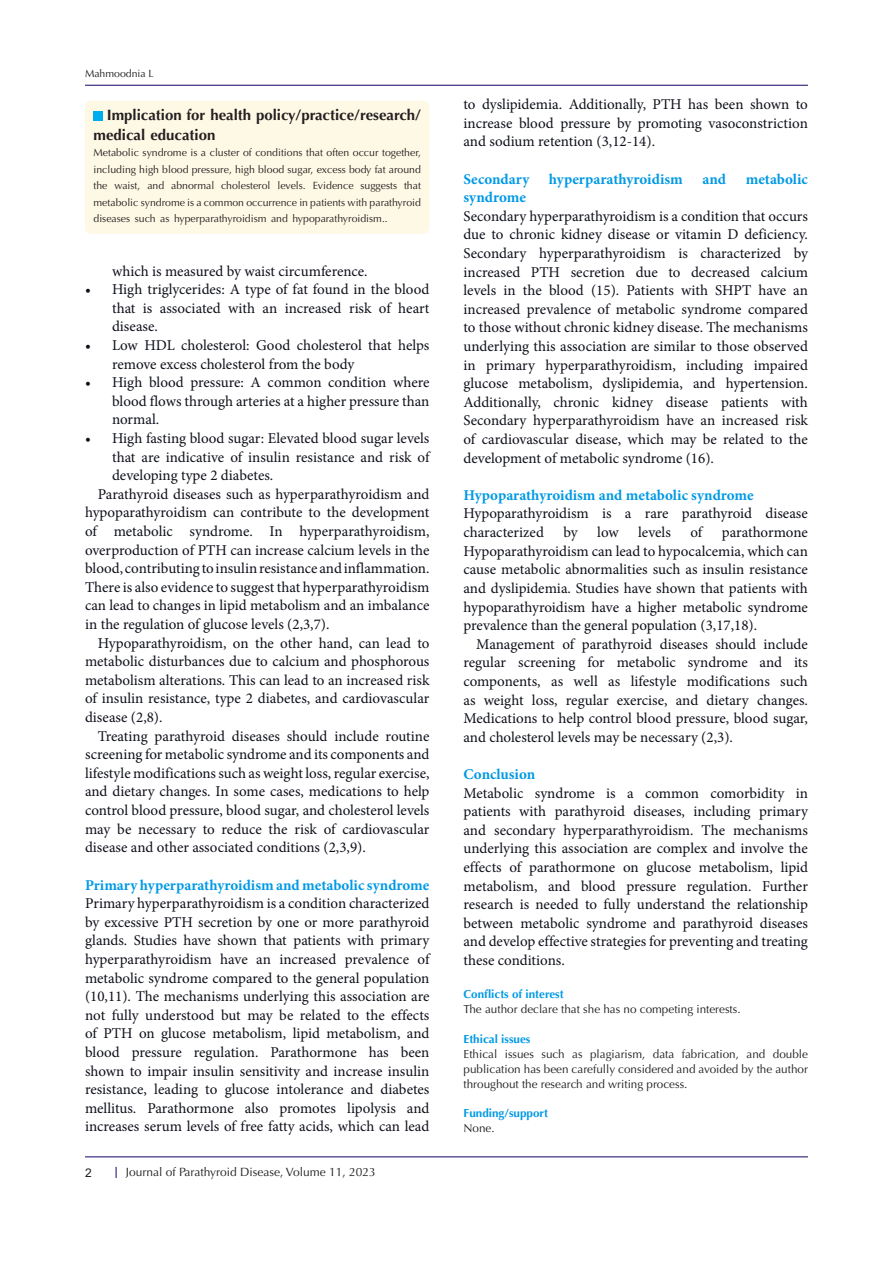
<style>
.page{position:relative;width:893px;height:1263px;background:#fff}
.page>*{position:absolute;margin:0;border:0;box-sizing:border-box;transform-origin:0 0}
.Normal__Web{font:15px/18.6px "Minion Pro";color:#0e101a;text-align:justify}
.Normal__Web-2{font:700 15px "Minion Pro";color:#0099e5}
.t1{font:700 15px/19.5px "Optima LT Std";color:#231f20}
.t2{font:12px "Optima LT Std";color:#231f20}
.t3{font:12px "Arial";color:#231f20}
.t4{font:11.7px/14.9px "Optima LT Std";color:#231f20;text-align:justify}
.t5{font:700 11.7px "Optima LT Std";color:#0099e5}
.t6{font:10.5px/16.5px "Optima LT Std";color:#231f20;text-align:justify}
</style>
<div class="page">
<hr style="left:85px;top:1156px;width:723px;height:1px;background:#190066">
<hr style="left:85px;top:85px;width:723px;height:1px;background:#190066">
<div style="left:85px;top:101px;width:344px;height:133px;background:#fef9e5;border-radius:6px"></div>
<div style="left:94px;top:111px;width:9px;height:9px;background:#00aeef"></div>
<p class="t6" style="left:85px;top:66px;width:70px">Mahmoodnia L</p>
<p class="t1" style="left:94px;top:106px;width:329px;text-indent:13px">Implication for health policy/practice/research/ medical education</p>
<p class="t6" style="left:94px;top:145px;width:329px">Metabolic syndrome is a cluster of conditions that often occur together, including high blood pressure, high blood sugar, excess body fat around the waist, and abnormal cholesterol levels. Evidence suggests that metabolic syndrome is a common occurrence in patients with parathyroid diseases such as hyperparathyroidism and hypoparathyroidism..</p>
<p class="Normal__Web" style="left:112px;top:262px;width:257px">which is measured by waist circumference.</p>
<p class="Normal__Web" style="left:112px;top:280px;width:319px;text-indent:-27px">• High triglycerides: A type of fat found in the blood that is associated with an increased risk of heart disease.</p>
<p class="Normal__Web" style="left:112px;top:336px;width:319px;text-indent:-27px">• Low HDL cholesterol: Good cholesterol that helps remove excess cholesterol from the body</p>
<p class="Normal__Web" style="left:112px;top:373px;width:319px;text-indent:-27px">• High blood pressure: A common condition where blood flows through arteries at a higher pressure than normal.</p>
<p class="Normal__Web" style="left:112px;top:429px;width:319px;text-indent:-27px">• High fasting blood sugar: Elevated blood sugar levels that are indicative of insulin resistance and risk of developing type 2 diabetes.</p>
<p class="Normal__Web" style="left:85px;top:485px;width:346px;text-indent:13px">Parathyroid diseases such as hyperparathyroidism and hypoparathyroidism can contribute to the development of metabolic syndrome. In hyperparathyroidism, overproduction of PTH can increase calcium levels in the blood, contributing to insulin resistance and inflammation.<br>There is also evidence to suggest that hyperparathyroidism can lead to changes in lipid metabolism and an imbalance in the regulation of glucose levels (2,3,7).</p>
<p class="Normal__Web" style="left:85px;top:634px;width:346px;text-indent:13px">Hypoparathyroidism, on the other hand, can lead to metabolic disturbances due to calcium and phosphorous metabolism alterations. This can lead to an increased risk of insulin resistance, type 2 diabetes, and cardiovascular disease (2,8).</p>
<p class="Normal__Web" style="left:85px;top:727px;width:346px;text-indent:13px">Treating parathyroid diseases should include routine screening for metabolic syndrome and its components and lifestyle modifications such as weight loss, regular exercise, and dietary changes. In some cases, medications to help control blood pressure, blood sugar, and cholesterol levels may be necessary to reduce the risk of cardiovascular disease and other associated conditions (2,3,9).</p>
<p class="Normal__Web-2" style="left:85px;top:874px;width:346px">Primary hyperparathyroidism and metabolic syndrome</p>
<p class="Normal__Web" style="left:85px;top:894px;width:346px">Primary hyperparathyroidism is a condition characterized by excessive PTH secretion by one or more parathyroid glands. Studies have shown that patients with primary hyperparathyroidism have an increased prevalence of metabolic syndrome compared to the general population (10,11). The mechanisms underlying this association are not fully understood but may be related to the effects of PTH on glucose metabolism, lipid metabolism, and blood pressure regulation. Parathormone has been shown to impair insulin sensitivity and increase insulin resistance, leading to glucose intolerance and diabetes mellitus. Parathormone also promotes lipolysis and increases serum levels of free fatty acids, which can lead</p>
<p class="t3" style="left:85px;top:1164px;width:8px">2</p>
<p class="t2" style="left:126px;top:1165px;width:251px">Journal of Parathyroid Disease, Volume 11, 2023</p>
<p class="Normal__Web" style="left:463px;top:95px;width:346px">to dyslipidemia. Additionally, PTH has been shown to increase blood pressure by promoting vasoconstriction and sodium retention (3,12-14).</p>
<p class="Normal__Web-2" style="left:463px;top:168px;width:67px">Secondary</p>
<p class="Normal__Web-2" style="left:549px;top:168px;width:135px">hyperparathyroidism</p>
<p class="Normal__Web-2" style="left:702px;top:168px;width:25px">and</p>
<p class="Normal__Web-2" style="left:746px;top:168px;width:64px">metabolic</p>
<p class="Normal__Web-2" style="left:463px;top:187px;width:64px">syndrome</p>
<p class="Normal__Web" style="left:463px;top:207px;width:346px">Secondary hyperparathyroidism is a condition that occurs due to chronic kidney disease or vitamin D deficiency.<br>Secondary hyperparathyroidism is characterized by increased PTH secretion due to decreased calcium levels in the blood (15). Patients with SHPT have an increased prevalence of metabolic syndrome compared to those without chronic kidney disease. The mechanisms underlying this association are similar to those observed in primary hyperparathyroidism, including impaired glucose metabolism, dyslipidemia, and hypertension.<br>Additionally, chronic kidney disease patients with Secondary hyperparathyroidism have an increased risk of cardiovascular disease, which may be related to the development of metabolic syndrome (16).</p>
<p class="Normal__Web-2" style="left:463px;top:484px;width:292px">Hypoparathyroidism and metabolic syndrome</p>
<p class="Normal__Web" style="left:463px;top:504px;width:346px">Hypoparathyroidism is a rare parathyroid disease characterized</p>
<p class="Normal__Web" style="left:463px;top:523px;width:346px;text-indent:258px">parathormone Hypoparathyroidism can lead to hypocalcemia, which can cause metabolic abnormalities such as insulin resistance and dyslipidemia. Studies have shown that patients with hypoparathyroidism have a higher metabolic syndrome prevalence than the general population (3,17,18).</p>
<p class="Normal__Web" style="left:463px;top:635px;width:346px;text-indent:13px">Management of parathyroid diseases should include regular screening for metabolic syndrome and its components, as well as lifestyle modifications such as weight loss, regular exercise, and dietary changes.<br>Medications to help control blood pressure, blood sugar, and cholesterol levels may be necessary (2,3).</p>
<p class="Normal__Web-2" style="left:463px;top:763px;width:73px">Conclusion</p>
<p class="Normal__Web" style="left:463px;top:783px;width:346px">Metabolic syndrome is a common comorbidity in patients with parathyroid diseases, including primary and secondary hyperparathyroidism. The mechanisms underlying this association are complex and involve the effects of parathormone on glucose metabolism, lipid metabolism, and blood pressure regulation. Further research is needed to fully understand the relationship between metabolic syndrome and parathyroid diseases and develop effective strategies for preventing and treating these conditions.</p>
<p class="t5" style="left:463px;top:988px;width:102px">Conflicts of interest</p>
<p class="t4" style="left:463px;top:1002px;width:279px">The author declare that she has no competing interests.</p>
<p class="t5" style="left:463px;top:1032px;width:68px">Ethical issues</p>
<p class="t4" style="left:463px;top:1046px;width:346px">Ethical issues such as plagiarism, data fabrication, and double publication has been carefully considered and avoided by the author throughout the research and writing process.</p>
<p class="t5" style="left:463px;top:1106px;width:86px">Funding/support</p>
<p class="t4" style="left:463px;top:1121px;width:33px">None.</p>
<p class="Normal__Web" style="left:563px;top:523px;width:16px">by</p>
<p class="Normal__Web" style="left:597px;top:523px;width:23px">low</p>
<p class="Normal__Web" style="left:638px;top:523px;width:34px">levels</p>
<p class="Normal__Web" style="left:690px;top:523px;width:13px">of</p>
</div>
